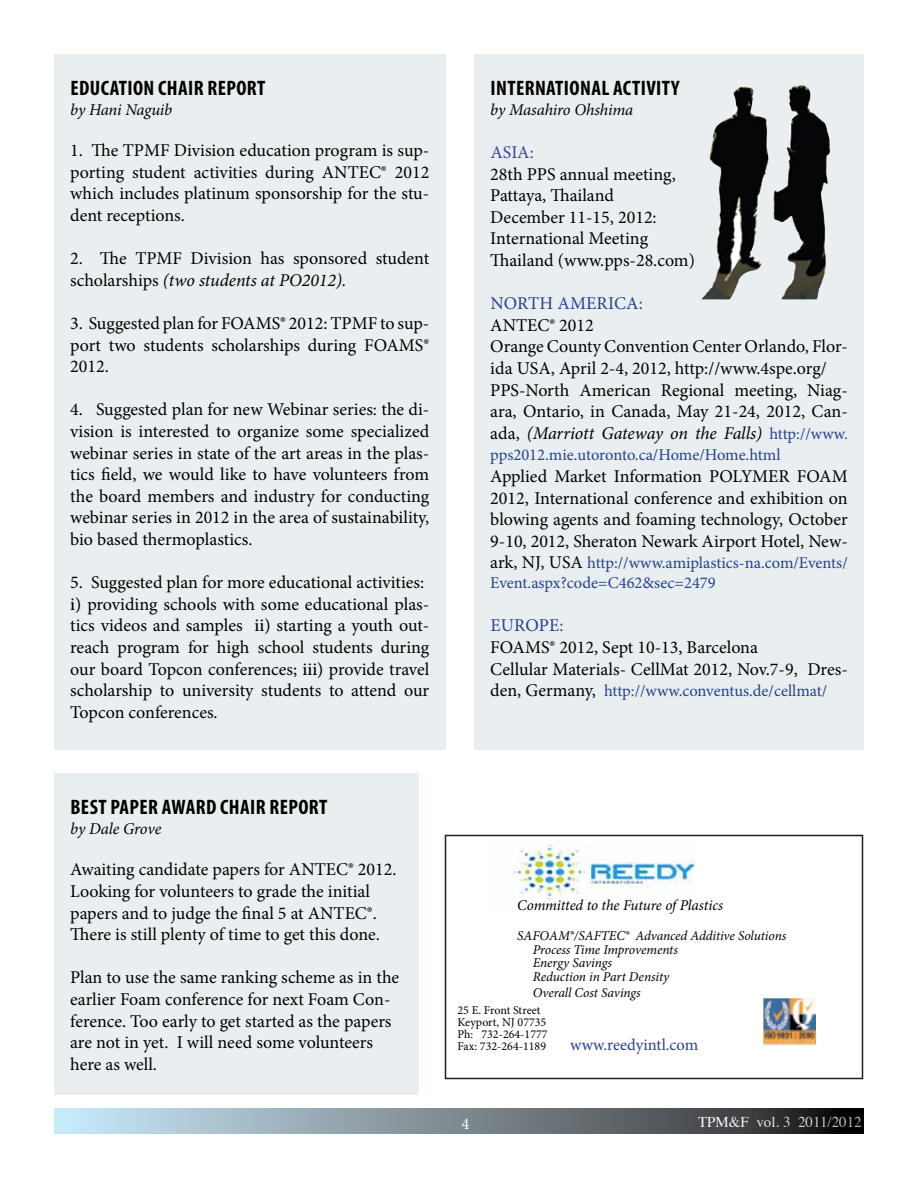
<style>
.page{position:relative;width:918px;height:1188px;background:#fff}
.page>*{position:absolute;margin:0;border:0;box-sizing:border-box;transform-origin:0 0}
.t1{font:700 condensed 21px "Myriad Pro";letter-spacing:.02em;color:#000}
.t2{font:18px/21.6px "Minion Pro";color:#000}
.t3{font:18px "Minion Pro";color:#25408f}
.t4{font:18px "Minion Pro";color:#404099}
.t5{font:16.5px/19.8px "Minion Pro";letter-spacing:-.005em;color:#25408f}
.t6{font:italic 16.5px "Minion Pro";letter-spacing:-.015em;color:#000}
.t7{font:16.5px "Minion Pro";color:#fff}
.t8{font:italic 15px "Minion Pro";letter-spacing:-.01em;color:#000}
.t9{font:15px "Times";color:#fff}
.t10{font:italic 13.5px/13.5px "Minion Pro";letter-spacing:-.005em;color:#000}
.t11{font:12px/12px "Minion Pro";color:#000}
.s1{font-style:italic}
.s2{font-weight:500}
.s3{font-size:16.5px;color:#25408f}
.s4{font-size:18px;color:#000}
</style>
<div class="page">
<svg style="left:54px;top:1108px;width:810px;height:26px;background:#78858d"></svg>
<div style="left:54px;top:54px;width:392px;height:696px;background:#e9eff1"></div>
<div style="left:54px;top:773px;width:364px;height:322px;background:#e9eff1"></div>
<div style="left:474px;top:54px;width:390px;height:696px;background:#e9eff1"></div>
<img style="left:763px;top:998px;width:52px;height:48px">
<img style="left:511px;top:842px;width:185px;height:59px">
<div style="left:445px;top:835px;width:418px;height:244px;border:2px solid #231f20"></div>
<img style="left:701px;top:85px;width:130px;height:214px">
<p class="t1" style="left:70px;top:75px;width:107px">EDUCATION CHAIR</p>
<p class="t1" style="left:207px;top:75px;width:60px">REPORT</p>
<p class="t6" style="left:70px;top:98px;width:104px">by Hani Naguib</p>
<p class="t2" style="left:70px;top:140px;width:361px;text-align:justify">1. The TPMF Division education program is sup&shy;porting student activities during ANTEC® 2012 which includes platinum sponsorship for the stu&shy;dent receptions.</p>
<p class="t2" style="left:70px;top:248px;width:361px">2. The TPMF Division has sponsored student scholarships <span class="s1">(two students at PO2012).</span></p>
<p class="t2" style="left:70px;top:312px;width:361px;text-align:justify">3. Suggested plan for FOAMS® 2012: TPMF to sup&shy;port two students scholarships during FOAMS® 2012.</p>
<p class="t2" style="left:70px;top:399px;width:361px;text-align:justify">4. Suggested plan for new Webinar series: the di&shy;vision is interested to organize some specialized webinar series in state of the art areas in the plas&shy;tics field, we would like to have volunteers from the board members and industry for conducting webinar series in 2012 in the area of sustainability, bio based thermoplastics.</p>
<p class="t2" style="left:70px;top:572px;width:361px">5. Suggested plan for more educational activities: <span class="s2">i)</span> providing schools with some educational plas&shy;tics videos and samples <span class="s2">ii)</span> starting a youth out&shy;reach program for high school students during our board Topcon conferences; <span class="s2">iii)</span> provide travel scholarship to university students to attend our Topcon conferences.</p>
<p class="t1" style="left:491px;top:75px;width:37px">INTERNA</p>
<p class="t1" style="left:555px;top:75px;width:127px">TIONAL ACTIVITY</p>
<p class="t6" style="left:490px;top:98px;width:144px">by Masahiro Ohshima</p>
<p class="t4" style="left:490px;top:140px;width:45px">Asia:</p>
<p class="t2" style="left:490px;top:163px;width:206px">28th PPS annual meeting,<br>Pattaya, Thailand<br>December 11-15, 2012:<br>International Meeting<br>Thailand (www.pps-28.com)</p>
<p class="t3" style="left:490px;top:291px;width:27px">North</p>
<p class="t3" style="left:557px;top:291px;width:25px">America</p>
<p class="t3" style="left:639px;top:291px;width:6px">:</p>
<p class="t2" style="left:490px;top:314px;width:359px">ANTEC® 2012<br>Orange County Convention Center Orlando, Flor&shy;ida USA, April 2-4, 2012, http://www.4spe.org/ PPS-North American Regional meeting, Niag&shy;ara, Ontario, in Canada, May 21-24, 2012, Can&shy;ada, <span class="s1">(Marriott Gateway on the Falls)</span> <span class="s3">http://www.</span></p>
<p class="t5" style="left:490px;top:445px;width:292px">pps2012.mie.utoronto.ca/Home/Home.html</p>
<p class="t2" style="left:490px;top:465px;width:359px;text-align:justify">Applied Market Information POLYMER FOAM 2012, International conference and exhibition on blowing agents and foaming technology, October 9-10, 2012, Sheraton Newark Airport Hotel, New-</p>
<p class="t5" style="left:490px;top:553px;width:359px"><span class="s4">ark, NJ, USA</span> http://www.amiplastics-na.com/Events/<br>Event.aspx?code=C462&amp;sec=2479</p>
<p class="t3" style="left:490px;top:614px;width:23px">Europe</p>
<p class="t3" style="left:560px;top:614px;width:6px">:</p>
<p class="t2" style="left:490px;top:636px;width:359px">FOAMS® 2012, Sept 10-13, Barcelona<br>Cellular Materials- CellMat 2012, Nov.7-9, Dres-</p>
<p class="t5" style="left:490px;top:681px;width:339px"><span class="s4">den, Germany,</span> http://www.conventus.de/cellmat/</p>
<p class="t1" style="left:70px;top:794px;width:169px">BEST PAPER AWARD CHAIR</p>
<p class="t1" style="left:269px;top:794px;width:60px">REPORT</p>
<p class="t6" style="left:70px;top:817px;width:93px">by Dale Grove</p>
<p class="t2" style="left:70px;top:859px;width:328px">Awaiting candidate papers for ANTEC® 2012.<br>Looking for volunteers to grade the initial papers and to judge the final 5 at ANTEC®.<br>There is still plenty of time to get this done.</p>
<p class="t2" style="left:70px;top:967px;width:331px">Plan to use the same ranking scheme as in the earlier Foam conference for next Foam Con&shy;ference. Too early to get started as the papers are not in yet. I will need some volunteers here as well.</p>
<p class="t8" style="left:517px;top:895px;width:207px">Committed to the Future of Plastics</p>
<p class="t10" style="left:533px;top:929px;width:255px;text-indent:-15px">SAFOAM®/SAFTEC® Advanced Additive Solutions<br>Process Time Improvements<br>Energy Savings<br>Reduction in Part Density</p>
<p class="t10" style="left:533px;top:986px;width:110px">Overall Cost Savings</p>
<p class="t11" style="left:457px;top:1004px;width:92px">25 E. Front Street<br>Keyport, NJ 07735<br>Ph: 732-264-1777<br>Fax: 732-264-1189</p>
<p class="t5" style="left:570px;top:1035px;width:129px">www.reedyintl.com</p>
<p class="t7" style="left:461px;top:1113px;width:9px">4</p>
<p class="t9" style="left:698px;top:1108px;width:165px">TPM&amp;F vol. 3 2011/2012</p>
</div>
